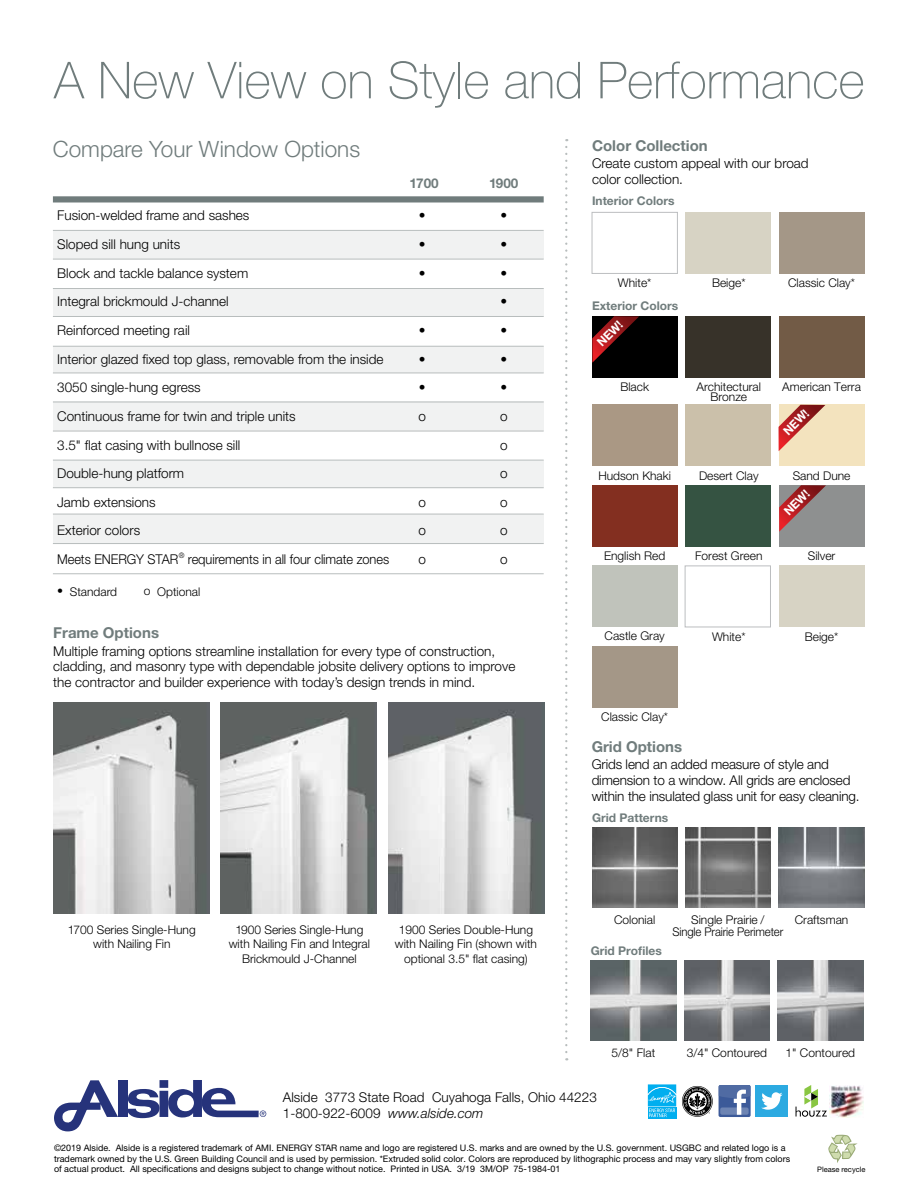
<style>
.page{position:relative;width:918px;height:1188px;background:#fff}
.page>*{position:absolute;margin:0;border:0;box-sizing:border-box;transform-origin:0 0}
.t1{font:100 51px "Helvetica Neue";color:#707c7c}
.t2{font:300 22.5px "Helvetica Neue";color:#707c7c}
.t3{font:700 15px "Helvetica Neue";color:#707c7c}
.t4{font:300 13.5px/28.7px "Helvetica Neue";color:#000}
.t5{font:700 13.5px "Helvetica Neue";color:#707c7c}
.t6{font:300 12px/14.4px "Helvetica Neue";color:#000;text-align:center}
.t7{font:700 12px "Helvetica Neue";color:#707c7c}
.t8{font:700 12px "Helvetica Neue";color:#fff}
.t9{font:9px/10.5px "Helvetica Neue";color:#000}
.t10{font:7.5px "Helvetica Neue";color:#000}
.s1{font-style:italic}
</style>
<div class="page">
<div style="left:592px;top:212px;width:86px;height:62px;border:1px solid #bcbec0"></div>
<div style="left:779px;top:212px;width:85px;height:62px;background:#a49787"></div>
<div style="left:685px;top:212px;width:86px;height:62px;background:#d7d3c4"></div>
<div style="left:592px;top:316px;width:85px;height:61px;background:#000"></div>
<div style="left:592px;top:405px;width:85px;height:61px;background:#aa9884"></div>
<div style="left:592px;top:485px;width:85px;height:61px;background:#832f20"></div>
<div style="left:685px;top:485px;width:85px;height:61px;background:#355342"></div>
<div style="left:685px;top:566px;width:86px;height:61px;border:1px solid #bcbec0"></div>
<div style="left:592px;top:566px;width:85px;height:61px;background:#c0c3bb"></div>
<div style="left:779px;top:316px;width:85px;height:61px;background:#725b46"></div>
<div style="left:779px;top:405px;width:85px;height:61px;background:#f3e3be"></div>
<div style="left:779px;top:485px;width:85px;height:61px;background:#8e9090"></div>
<div style="left:779px;top:566px;width:85px;height:61px;background:#d7d3c4"></div>
<div style="left:685px;top:316px;width:86px;height:61px;background:#373229"></div>
<div style="left:685px;top:405px;width:86px;height:61px;background:#cbc0aa"></div>
<div style="left:592px;top:647px;width:85px;height:61px;background:#a49787"></div>
<img style="left:592px;top:828px;width:85px;height:79px">
<img style="left:779px;top:828px;width:85px;height:79px">
<img style="left:685px;top:828px;width:86px;height:79px">
<img style="left:591px;top:961px;width:85px;height:79px">
<img style="left:684px;top:961px;width:86px;height:79px">
<img style="left:778px;top:961px;width:85px;height:79px">
<div style="left:160px;top:1080px;width:8px;height:8px;background:#26337b"></div>
<div style="left:160px;top:1091px;width:8px;height:26px;background:#26337b"></div>
<div style="left:118px;top:1080px;width:10px;height:37px;background:#26337b"></div>
<svg style="left:128px;top:1089px;width:32px;height:29px"></svg>
<svg style="left:54px;top:1080px;width:64px;height:52px"></svg>
<svg style="left:168px;top:1080px;width:98px;height:38px"></svg>
<svg style="left:828px;top:1135px;width:30px;height:28px"></svg>
<img style="left:830px;top:1085px;width:34px;height:32px">
<div style="left:756px;top:1085px;width:32px;height:32px;background:#2caae1"></div>
<svg style="left:761px;top:1092px;width:22px;height:18px"></svg>
<div style="left:719px;top:1085px;width:32px;height:32px;background:#3c5a99;border-radius:2px"></div>
<svg style="left:719px;top:1085px;width:32px;height:30px"></svg>
<svg style="left:796px;top:1085px;width:31px;height:32px"></svg>
<svg style="left:647px;top:1084px;width:66px;height:35px"></svg>
<svg style="left:565px;top:147px;width:2px;height:913px"></svg>
<div style="left:53px;top:231px;width:491px;height:28px;background:#f1f2f2"></div>
<div style="left:53px;top:288px;width:491px;height:28px;background:#f1f2f2"></div>
<div style="left:53px;top:347px;width:491px;height:26px;background:#f1f2f2"></div>
<div style="left:53px;top:402px;width:491px;height:29px;background:#f1f2f2"></div>
<div style="left:53px;top:460px;width:491px;height:28px;background:#f1f2f2"></div>
<div style="left:53px;top:514px;width:491px;height:30px;background:#f1f2f2"></div>
<div style="left:53px;top:196px;width:491px;height:6px;background:#707c7c"></div>
<hr style="left:53px;top:230px;width:491px;height:1px;background:#b8bdbd">
<hr style="left:53px;top:259px;width:491px;height:1px;background:#b8bdbd">
<hr style="left:53px;top:288px;width:491px;height:1px;background:#b8bdbd">
<hr style="left:53px;top:316px;width:491px;height:1px;background:#b8bdbd">
<hr style="left:53px;top:346px;width:491px;height:1px;background:#b8bdbd">
<hr style="left:53px;top:373px;width:491px;height:1px;background:#b8bdbd">
<hr style="left:53px;top:402px;width:491px;height:1px;background:#b8bdbd">
<hr style="left:53px;top:431px;width:491px;height:1px;background:#b8bdbd">
<hr style="left:53px;top:460px;width:491px;height:1px;background:#b8bdbd">
<hr style="left:53px;top:487px;width:491px;height:1px;background:#b8bdbd">
<hr style="left:53px;top:514px;width:491px;height:1px;background:#b8bdbd">
<hr style="left:53px;top:543px;width:491px;height:1px;background:#b8bdbd">
<hr style="left:53px;top:573px;width:491px;height:1px;background:#b8bdbd">
<img style="left:53px;top:703px;width:156px;height:211px">
<img style="left:388px;top:703px;width:156px;height:211px">
<img style="left:221px;top:703px;width:156px;height:211px">
<svg style="left:592px;top:316px;width:47px;height:47px"></svg>
<svg style="left:779px;top:405px;width:46px;height:46px"></svg>
<svg style="left:779px;top:485px;width:47px;height:47px"></svg>
<h1 class="t1" style="left:54px;top:51px;width:812px">A New View on Style and Performance</h1>
<h2 class="t2" style="left:53px;top:135px;width:309px">Compare Your Window Options</h2>
<p class="t5" style="left:410px;top:174px;width:31px">1700</p>
<p class="t5" style="left:489px;top:174px;width:31px">1900</p>
<p class="t4" style="left:57px;top:201px;width:334px">Fusion-welded frame and sashes<br>Sloped sill hung units<br>Block and tackle balance system<br>Integral brickmould J-channel<br>Reinforced meeting rail<br>Interior glazed fixed top glass, removable from the inside<br>3050 single-hung egress<br>Continuous frame for twin and triple units<br>3.5" flat casing with bullnose sill<br>Double-hung platform<br>Jamb extensions<br>Exterior colors<br>Meets ENERGY STAR<sup>®</sup> requirements in all four climate zones</p>
<p class="t4" style="left:419px;top:201px;width:8px;text-align:justify">• • •</p>
<p class="t4" style="left:419px;top:316px;width:9px;text-align:justify">• • • o</p>
<p class="t4" style="left:419px;top:487px;width:9px;text-align:justify">o o o</p>
<p class="t6" style="left:57px;top:584px;width:62px">• Standard</p>
<p class="t6" style="left:144px;top:584px;width:58px">o Optional</p>
<p class="t4" style="left:500px;top:201px;width:9px;text-align:justify">• • • • • • • o o o o o o</p>
<p class="t3" style="left:53px;top:623px;width:107px">Frame Options</p>
<p class="t4" style="left:53px;top:643px;width:464px;line-height:15.8px">Multiple framing options streamline installation for every type of construction, cladding, and masonry type with dependable jobsite delivery options to improve the contractor and builder experience with today’s design trends in mind.</p>
<p class="t6" style="left:68px;top:922px;width:129px">1700 Series Single-Hung with Nailing Fin</p>
<p class="t6" style="left:229px;top:922px;width:143px">1900 Series Single-Hung with Nailing Fin and Integral<br>Brickmould J-Channel</p>
<p class="t6" style="left:395px;top:922px;width:144px">1900 Series Double-Hung with Nailing Fin (shown with optional 3.5" flat casing)</p>
<p class="t3" style="left:592px;top:136px;width:117px">Color Collection</p>
<p class="t4" style="left:592px;top:155px;width:218px;line-height:15.8px">Create custom appeal with our broad color collection.</p>
<p class="t7" style="left:592px;top:193px;width:84px">Interior Colors</p>
<p class="t6" style="left:618px;top:275px;width:35px">White*</p>
<p class="t6" style="left:712px;top:275px;width:35px">Beige*</p>
<p class="t6" style="left:788px;top:275px;width:68px">Classic Clay*</p>
<p class="t7" style="left:592px;top:298px;width:88px">Exterior Colors</p>
<p class="t8" style="left:594px;top:339px;width:32px;rotate:-45deg">NEW!</p>
<p class="t6" style="left:620px;top:379px;width:30px">Black</p>
<p class="t6" style="left:697px;top:381px;width:66px;line-height:10.5px">Architectural<br>Bronze</p>
<p class="t6" style="left:782px;top:379px;width:80px">American Terra</p>
<p class="t8" style="left:780px;top:428px;width:32px;rotate:-45deg">NEW!</p>
<p class="t6" style="left:598px;top:468px;width:74px">Hudson Khaki</p>
<p class="t6" style="left:699px;top:468px;width:61px">Desert Clay</p>
<p class="t6" style="left:793px;top:468px;width:59px">Sand Dune</p>
<p class="t8" style="left:781px;top:508px;width:32px;rotate:-45deg">NEW!</p>
<p class="t6" style="left:604px;top:548px;width:63px">English Red</p>
<p class="t6" style="left:695px;top:548px;width:69px">Forest Green</p>
<p class="t6" style="left:808px;top:548px;width:29px">Silver</p>
<p class="t6" style="left:605px;top:629px;width:62px">Castle Gray</p>
<p class="t6" style="left:712px;top:629px;width:35px">White*</p>
<p class="t6" style="left:805px;top:629px;width:35px">Beige*</p>
<p class="t6" style="left:601px;top:710px;width:68px">Classic Clay*</p>
<p class="t3" style="left:592px;top:737px;width:92px">Grid Options</p>
<p class="t4" style="left:592px;top:756px;width:269px;line-height:15.8px">Grids lend an added measure of style and dimension to a window. All grids are enclosed within the insulated glass unit for easy cleaning.</p>
<p class="t7" style="left:592px;top:810px;width:78px">Grid Patterns</p>
<p class="t6" style="left:614px;top:912px;width:43px">Colonial</p>
<p class="t6" style="left:672px;top:913px;width:113px;line-height:12px">Single Prairie /<br>Single Prairie Perimeter</p>
<p class="t6" style="left:795px;top:912px;width:55px">Craftsman</p>
<p class="t7" style="left:591px;top:943px;width:73px">Grid Profiles</p>
<p class="t6" style="left:612px;top:1045px;width:45px">5/8" Flat</p>
<p class="t6" style="left:687px;top:1045px;width:82px">3/4" Contoured</p>
<p class="t6" style="left:786px;top:1045px;width:71px">1" Contoured</p>
<p class="t4" style="left:283px;top:1089px;width:315px;line-height:16.2px">Alside 3773 State Road Cuyahoga Falls, Ohio 44223<br>1-800-922-6009 <span class="s1">www.alside.com</span></p>
<p class="t9" style="left:54px;top:1143px;width:738px">©2019 Alside. Alside is a registered trademark of AMI. ENERGY STAR name and logo are registered U.S. marks and are owned by the U.S. government. USGBC and related logo is a trademark owned by the U.S. Green Building Council and is used by permission. *Extruded solid color. Colors are reproduced by lithographic process and may vary slightly from colors of actual product. All specifications and designs subject to change without notice. Printed in USA. 3/19 3M/OP 75-1984-01</p>
<p class="t10" style="left:817px;top:1165px;width:50px">Please recycle</p>
</div>
